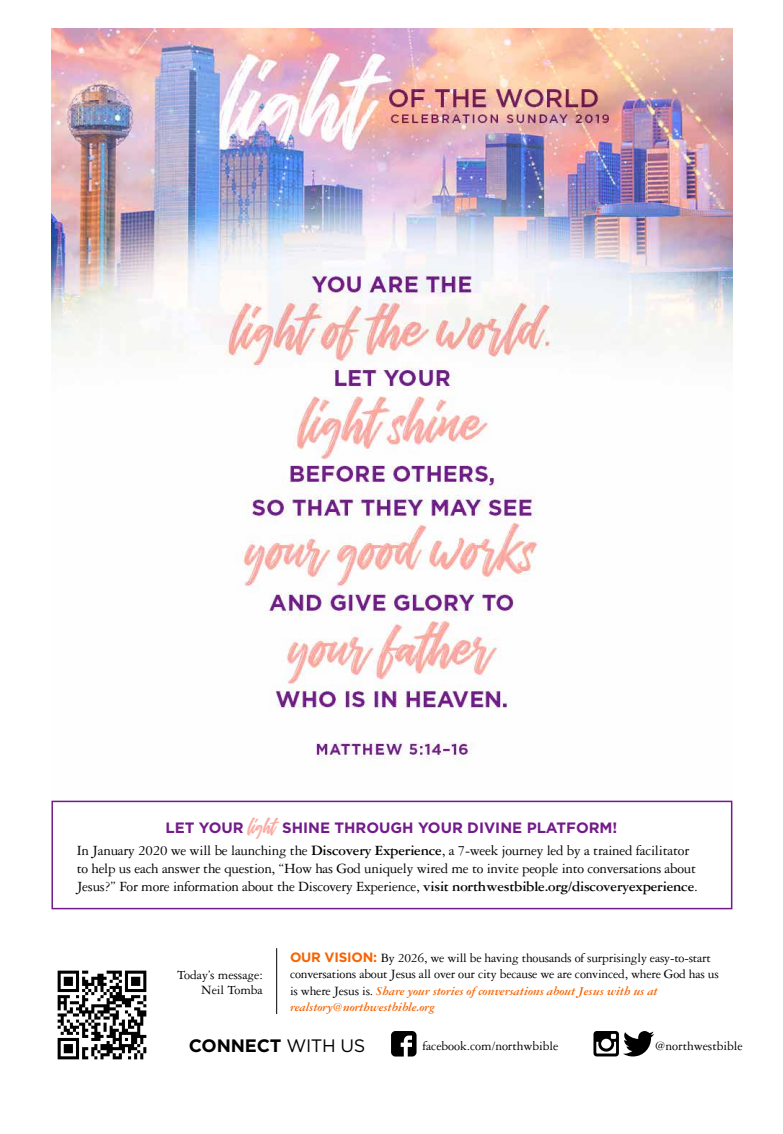
<style>
.page{position:relative;width:783px;height:1134px;background:#fff}
.page>*{position:absolute;margin:0;border:0;box-sizing:border-box;transform-origin:0 0}
.t1{font:700 18px "Gotham";letter-spacing:-.01em;color:#000}
.t2{font:15px/18px "Garamond Three";letter-spacing:-.015em;color:#000}
.t3{font:700 15px "Gotham";color:#731b8b}
.t4{font:13.5px/15px "Garamond Three";letter-spacing:-.015em;color:#000;text-align:right}
.t5{font:italic 700 12.9px/16.5px "Garamond Three";letter-spacing:-.015em;color:#f66404}
.s1{font-family:"The Historia Demo";font-weight:400;font-size:22.5px;color:#fba8a0}
.s2{font-weight:700}
.s3{font-family:"Gotham";font-weight:700;color:#f66404}
.s4{font-weight:400;font-style:normal;font-size:13.5px;color:#000}
.s5{font-weight:400}
</style>
<div class="page">
<img style="left:51px;top:28px;width:681px;height:773px">
<img style="left:57px;top:970px;width:90px;height:90px">
<svg style="left:391px;top:1031px;width:26px;height:26px"></svg>
<svg style="left:594px;top:1031px;width:60px;height:26px"></svg>
<hr style="left:276px;top:948px;width:1px;height:66px;background:#000">
<div style="left:51px;top:801px;width:681px;height:108px;border:2px solid #731b8b"></div>
<p class="t3" style="left:165px;top:818px;width:454px">LET YOUR <span class="s1">light</span> SHINE THROUGH YOUR DIVINE PLATFORM!</p>
<p class="t2" style="left:77px;top:841px;width:623px">In January 2020 we will be launching the <span class="s2">Discovery Experience</span>, a 7-week journey led by a trained facilitator to help us each answer the question, “How has God uniquely wired me to invite people into conversations about<br>Jesus?” For more information about the Discovery Experience, <span class="s2">visit northwestbible.org/discoveryexperience</span>.</p>
<p class="t4" style="left:177px;top:967px;width:87px">Today’s message:<br>Neil Tomba</p>
<p class="t4" style="left:290px;top:949px;width:430px;line-height:16.5px;text-align:left"><span class="s3">OUR VISION:</span> By 2026, we will be having thousands of surprisingly easy-to-start conversations about Jesus all over our city because we are convinced, where God has us</p>
<p class="t5" style="left:290px;top:982px;width:369px"><span class="s4">is where Jesus is.</span> Share your stories of conversations about Jesus with us at realstory@northwestbible.org</p>
<p class="t1" style="left:189px;top:1034px;width:178px">CONNECT <span class="s5">WITH US</span></p>
<p class="t4" style="left:422px;top:1039px;width:138px">facebook.com/northwbible</p>
<p class="t4" style="left:655px;top:1039px;width:89px">@northwestbible</p>
</div>
